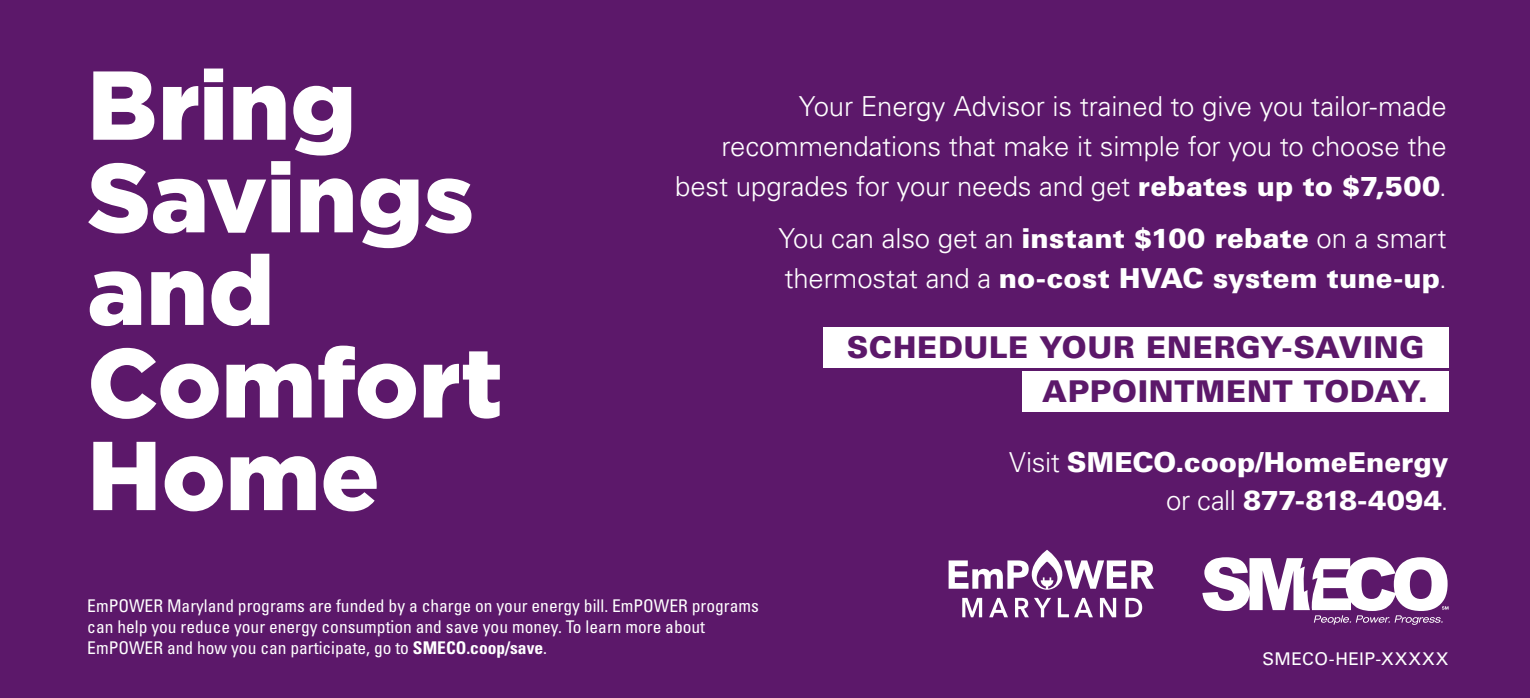
<style>
.page{position:relative;width:1530px;height:698px;background:#5c186a}
.page>*{position:absolute;margin:0;border:0;box-sizing:border-box;transform-origin:0 0}
.body_bullet_purple{font:900 97.5px/92.5px "Gotham";color:#fff}
.t1{font:900 30px "Univers LT Std";letter-spacing:.02em;color:#5c186a}
.body{font:300 27.5px/40px "Univers LT Std";letter-spacing:-.005em;color:#fff;text-align:right}
.body-2{font:900 27.5px/40px "Univers LT Std";color:#fff}
.bottom_info{font:condensed 17.5px/21.2px "Univers LT Std";color:#fff}
.SMECO_pub_number{font:17.5px "Univers LT Std";letter-spacing:.025em;color:#fff}
.s1{font-weight:900}
.s2{font-weight:300}
.s3{font-weight:700}
</style>
<div class="page">
<div style="left:823px;top:326px;width:626px;height:41px;background:#fff"></div>
<div style="left:1022px;top:371px;width:427px;height:41px;background:#fff"></div>
<svg style="left:949px;top:549px;width:205px;height:40px"></svg>
<svg style="left:962px;top:597px;width:20px;height:20px"></svg>
<svg style="left:989px;top:597px;width:19px;height:20px"></svg>
<svg style="left:1015px;top:597px;width:36px;height:20px"></svg>
<svg style="left:1058px;top:597px;width:35px;height:20px"></svg>
<svg style="left:1100px;top:597px;width:16px;height:20px"></svg>
<svg style="left:1125px;top:597px;width:17px;height:20px"></svg>
<svg style="left:1202px;top:557px;width:247px;height:67px"></svg>
<p class="body_bullet_purple" style="left:87px;top:58px;width:417px">Bring<br>Savings and<br>Comfort<br>Home</p>
<p class="body" style="left:675px;top:86px;width:773px">Your Energy Advisor is trained to give you tailor-made recommendations that make it simple for you to choose the best upgrades for your needs and get <span class="s1">rebates up to $7,500</span>.</p>
<p class="body-2" style="left:778px;top:217px;width:670px"><span class="s2">You can also get an</span> instant $100 rebate <span class="s2">on a smart thermostat and a</span> no-cost HVAC system tune-up<span class="s2">.</span></p>
<p class="t1" style="left:847px;top:328px;width:579px">SCHEDULE YOUR ENERGY-SAVING</p>
<p class="t1" style="left:1042px;top:372px;width:387px">APPOINTMENT TODAY.</p>
<p class="body-2" style="left:1009px;top:443px;width:441px;line-height:37.5px;text-align:right"><span class="s2">Visit</span> SMECO.coop/HomeEnergy <span class="s2">or call</span> 877-818-4094<span class="s2">.</span></p>
<p class="bottom_info" style="left:87px;top:594px;width:673px">EmPOWER Maryland programs are funded by a charge on your energy bill. EmPOWER programs can help you reduce your energy consumption and save you money. To learn more about<br>EmPOWER and how you can participate, go to <span class="s3">SMECO.coop/save</span>.</p>
<p class="SMECO_pub_number" style="left:1262px;top:648px;width:188px">SMECO-HEIP-XXXXX</p>
</div>
